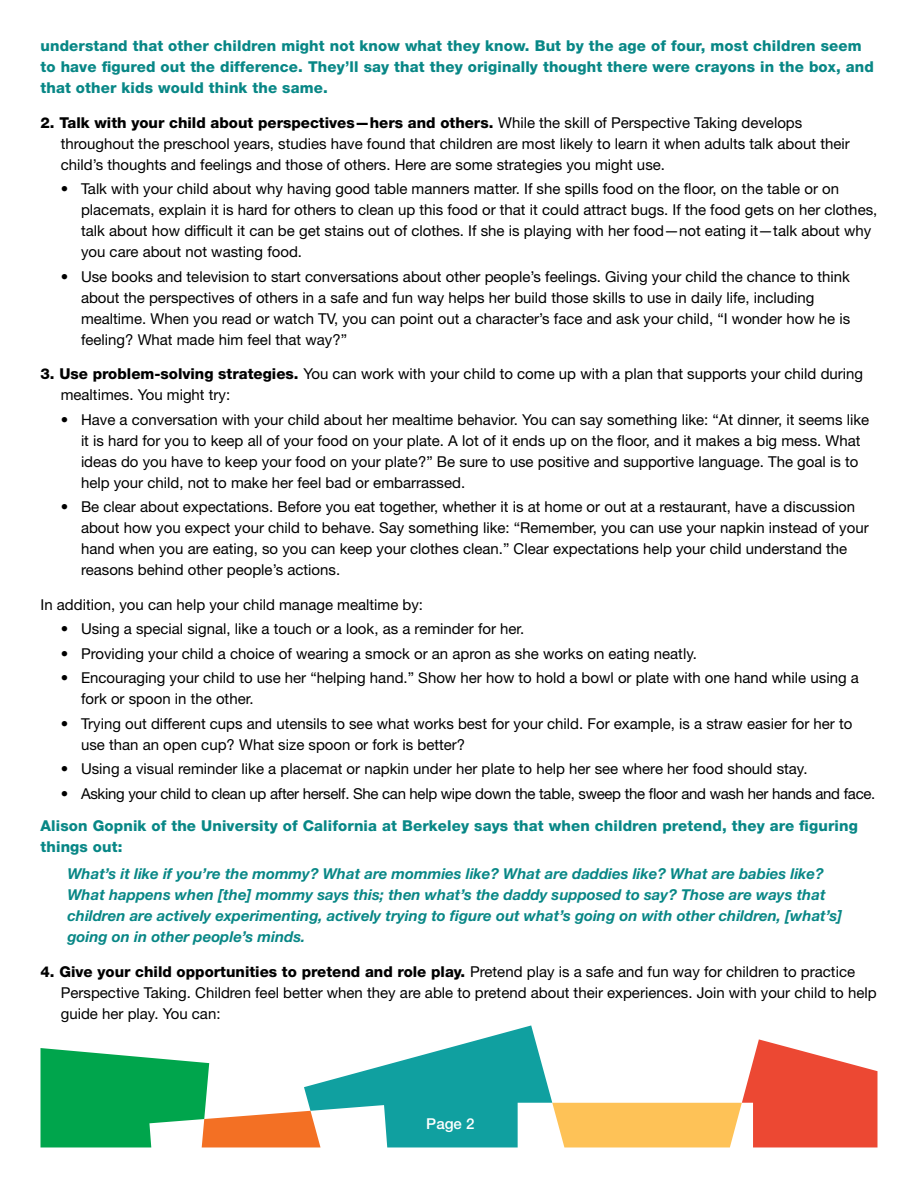
<style>
.page{position:relative;width:918px;height:1188px;background:#fff}
.page>*{position:absolute;margin:0;border:0;box-sizing:border-box;transform-origin:0 0}
.t1{font:15px/21px "Helvetica Neue LT Std";color:#000}
.t2{font:800 15px/21px "Helvetica Neue LT Std";letter-spacing:.01em;color:#088786}
.t3{font:italic 700 15px/21px "Helvetica Neue LT Std";color:#088786}
.t4{font:15px "Helvetica Neue LT Std";letter-spacing:-.02em;color:#000}
.t5{font:500 15px "Helvetica Neue LT Std";color:#fff}
.s1{font-weight:800}
</style>
<div class="page">
<svg style="left:41px;top:1025px;width:837px;height:123px"></svg>
<p class="t2" style="left:41px;top:35px;width:835px">understand that other children might not know what they know. But by the age of four, most children seem to have figured out the difference. They’ll say that they originally thought there were crayons in the box, and that other kids would think the same.</p>
<p class="t1" style="left:61px;top:112px;width:791px;text-indent:-20px"><span class="s1">2. Talk with your child about perspectives—hers and others.</span> While the skill of Perspective Taking develops throughout the preschool years, studies have found that children are most likely to learn it when adults talk about their child’s thoughts and feelings and those of others. Here are some strategies you might use.</p>
<p class="t1" style="left:81px;top:178px;width:798px;text-indent:-20px">• Talk with your child about why having good table manners matter. If she spills food on the floor, on the table or on placemats, explain it is hard for others to clean up this food or that it could attract bugs. If the food gets on her clothes, talk about how difficult it can be get stains out of clothes. If she is playing with her food—not eating it—talk about why you care about not wasting food.</p>
<p class="t1" style="left:81px;top:266px;width:771px;text-indent:-20px">• Use books and television to start conversations about other people’s feelings. Giving your child the chance to think about the perspectives of others in a safe and fun way helps her build those skills to use in daily life, including mealtime. When you read or watch TV, you can point out a character’s face and ask your child, “I wonder how he is feeling? What made him feel that way?”</p>
<p class="t1" style="left:61px;top:363px;width:804px;text-indent:-20px"><span class="s1">3. Use problem-solving strategies.</span> You can work with your child to come up with a plan that supports your child during mealtimes. You might try:</p>
<p class="t1" style="left:81px;top:409px;width:790px;text-indent:-20px">• Have a conversation with your child about her mealtime behavior. You can say something like: “At dinner, it seems like it is hard for you to keep all of your food on your plate. A lot of it ends up on the floor, and it makes a big mess. What ideas do you have to keep your food on your plate?” Be sure to use positive and supportive language. The goal is to help your child, not to make her feel bad or embarrassed.</p>
<p class="t1" style="left:81px;top:496px;width:789px;text-indent:-20px">• Be clear about expectations. Before you eat together, whether it is at home or out at a restaurant, have a discussion about how you expect your child to behave. Say something like: “Remember, you can use your napkin instead of your hand when you are eating, so you can keep your clothes clean.” Clear expectations help your child understand the reasons behind other people’s actions.</p>
<p class="t1" style="left:41px;top:594px;width:384px">In addition, you can help your child manage mealtime by:</p>
<p class="t1" style="left:61px;top:618px;width:465px">• Using a special signal, like a touch or a look, as a reminder for her.</p>
<p class="t1" style="left:61px;top:643px;width:638px">• Providing your child a choice of wearing a smock or an apron as she works on eating neatly.</p>
<p class="t1" style="left:81px;top:667px;width:779px;text-indent:-20px">• Encouraging your child to use her “helping hand.” Show her how to hold a bowl or plate with one hand while using a fork or spoon in the other.</p>
<p class="t1" style="left:81px;top:713px;width:773px;text-indent:-20px">• Trying out different cups and utensils to see what works best for your child. For example, is a straw easier for her to use than an open cup? What size spoon or fork is better?</p>
<p class="t1" style="left:61px;top:758px;width:748px">• Using a visual reminder like a placemat or napkin under her plate to help her see where her food should stay.</p>
<p class="t4" style="left:61px;top:785px;width:816px">• Asking your child to clean up after herself. She can help wipe down the table, sweep the floor and wash her hands and face.</p>
<p class="t2" style="left:41px;top:815px;width:819px">Alison Gopnik of the University of California at Berkeley says that when children pretend, they are figuring things out:</p>
<p class="t3" style="left:68px;top:863px;width:776px">What’s it like if you’re the mommy? What are mommies like? What are daddies like? What are babies like?<br>What happens when [the] mommy says this; then what’s the daddy supposed to say? Those are ways that children are actively experimenting, actively trying to figure out what’s going on with other children, [what’s] going on in other people’s minds.</p>
<p class="t1" style="left:61px;top:961px;width:817px;text-indent:-20px"><span class="s1">4. Give your child opportunities to pretend and role play.</span> Pretend play is a safe and fun way for children to practice<br>Perspective Taking. Children feel better when they are able to pretend about their experiences. Join with your child to help guide her play. You can:</p>
<p class="t5" style="left:426px;top:1115px;width:50px">Page 2</p>
</div>
